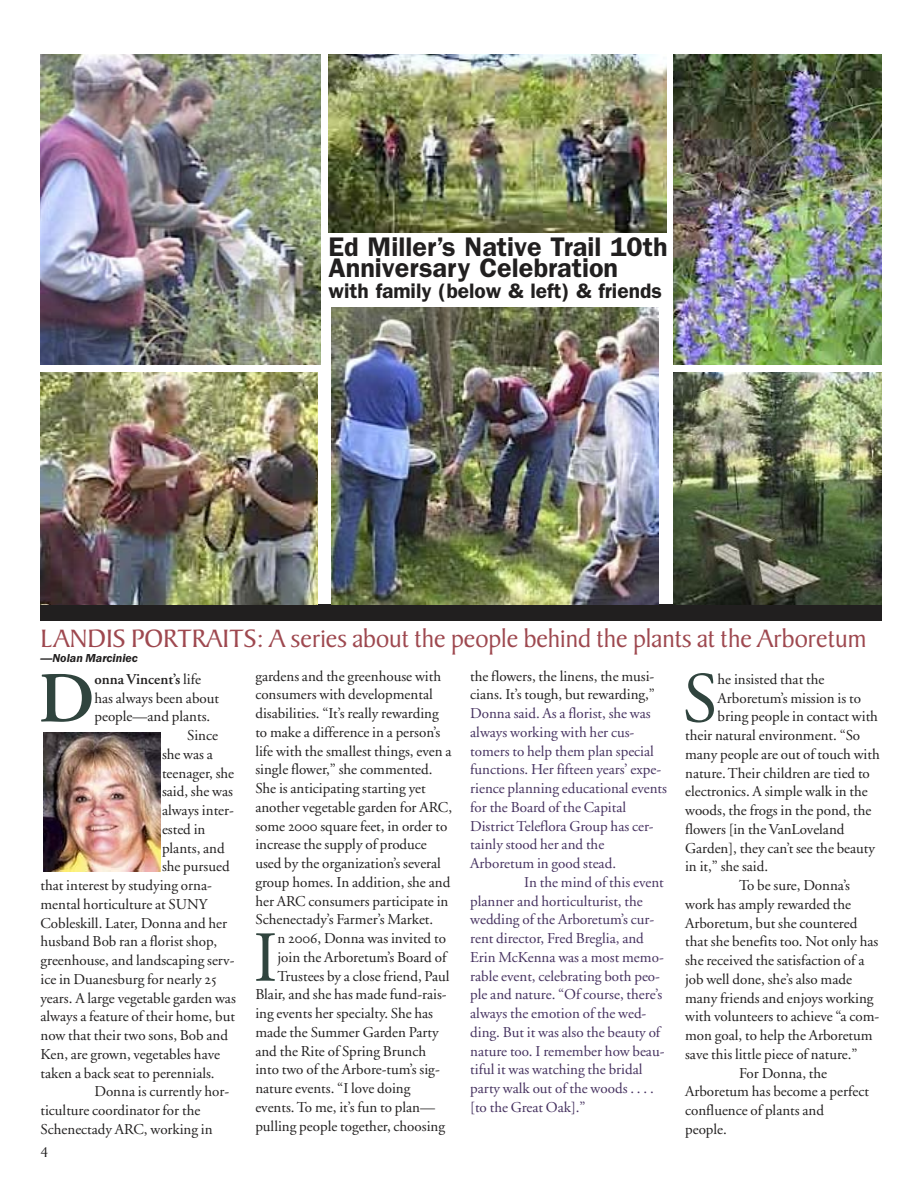
<style>
.page{position:relative;width:918px;height:1188px;background:#fff}
.page>*{position:absolute;margin:0;border:0;box-sizing:border-box;transform-origin:0 0}
.t1{font:71.55px "Adobe Garamond";color:#30443e}
.t2{font:600 71.55px "Adobe Garamond";color:#30443e}
.t3{font:27px "Baker Signet BT";color:#9e484f}
.t4{font:600 27px/21px "Franklin Gothic";color:#211f1f}
.t5{font:600 21px "Franklin Gothic";color:#211f1f}
.t6{font:15px/18.8px "Adobe Garamond";color:#211f1f}
.t7{font:15px/18.8px "Adobe Garamond";color:#45315f}
.t8{font:600 15px "Adobe Garamond";color:#211f1f}
.t9{font:15px "Baker Signet BT";color:#211f1f}
.t10{font:italic 600 12px "Franklin Gothic";color:#211f1f}
.s1{font-weight:400}
.s2{font-family:"Adobe Garamond Exp"}
</style>
<div class="page">
<div style="left:40px;top:604px;width:842px;height:17px;background:#211f1f"></div>
<img style="left:673px;top:372px;width:209px;height:232px">
<img style="left:329px;top:54px;width:337px;height:178px">
<img style="left:41px;top:372px;width:277px;height:232px">
<img style="left:40px;top:54px;width:281px;height:310px">
<img style="left:674px;top:54px;width:208px;height:310px">
<img style="left:332px;top:308px;width:326px;height:297px">
<div style="left:40px;top:732px;width:120px;height:140px;background:linear-gradient(to bottom,#fff,#fff)"></div>
<img style="left:44px;top:732px;width:116px;height:139px">
<h2 class="t4" style="left:328px;top:238px;width:341px">Ed Miller’s Native Trail 10th<br>Anniversary Celebration</h2>
<h3 class="t5" style="left:328px;top:283px;width:335px">with family (below &amp; left) &amp; friends</h3>
<h2 class="t3" style="left:40px;top:628px;width:827px">LANDIS PORTRAITS: A series about the people behind the plants at the Arboretum</h2>
<p class="t10" style="left:40px;top:654px;width:99px">—Nolan Marciniec</p>
<h1 class="t2" style="left:39px;top:670px;width:58px">D</h1>
<p class="t8" style="left:94px;top:673px;width:108px">onna Vincent’s <span class="s1">life</span></p>
<p class="t6" style="left:94px;top:690px;width:126px">has always been about</p>
<p class="t6" style="left:94px;top:709px;width:117px">peopl e—and plants.</p>
<p class="t6" style="left:187px;top:727px;width:32px">Since</p>
<p class="t6" style="left:162px;top:746px;width:52px">she was a</p>
<p class="t6" style="left:162px;top:765px;width:74px">teenager, she</p>
<p class="t6" style="left:162px;top:784px;width:73px">said, she was</p>
<p class="t6" style="left:162px;top:802px;width:73px">always inter-</p>
<p class="t6" style="left:162px;top:821px;width:45px">ested in</p>
<p class="t6" style="left:162px;top:840px;width:64px">plants, and</p>
<p class="t6" style="left:162px;top:859px;width:69px">she pursued</p>
<p class="t6" style="left:40px;top:877px;width:173px">that interest by studying orna-</p>
<p class="t6" style="left:40px;top:896px;width:168px">mental horticulture at SUNY</p>
<p class="t6" style="left:40px;top:915px;width:188px">Cobleskill. Later, Donna and her</p>
<p class="t6" style="left:40px;top:934px;width:178px">husband Bob ran a florist shop,</p>
<p class="t6" style="left:40px;top:952px;width:195px">greenhouse, and landscaping serv-</p>
<p class="t6" style="left:40px;top:971px;width:178px">ice in Duanesburg for nearly <span class="s2">25</span></p>
<p class="t6" style="left:40px;top:990px;width:197px">years. A large vegetable garden was</p>
<p class="t6" style="left:40px;top:1009px;width:196px">always a feature of their home, but</p>
<p class="t6" style="left:40px;top:1027px;width:189px">now that their two sons, Bob and</p>
<p class="t6" style="left:40px;top:1046px;width:181px">Ken, are grown, vegetables have</p>
<p class="t6" style="left:40px;top:1065px;width:176px">taken a back seat to perennials.</p>
<p class="t6" style="left:94px;top:1084px;width:136px">Donna is currently hor-</p>
<p class="t6" style="left:40px;top:1102px;width:161px">ticulture coordinator for the</p>
<p class="t6" style="left:40px;top:1121px;width:174px">Schenectady ARC, working in</p>
<p class="t9" style="left:40px;top:1146px;width:9px">4</p>
<p class="t6" style="left:255px;top:668px;width:198px">gardens and the greenhouse with consumers with developmental disabilities. “It’s really rewarding to make a difference in a person’s life with the smallest things, even a single flower,” she commented.<br>She is anticipating starting yet another vegetable garden for ARC, some <span class="s2">2000</span> square feet, in order to increase the supply of produce used by the organization’s several group homes. In addition, she and her ARC consumers participate in Schenectady’s Farmer’s Market.</p>
<h1 class="t1" style="left:253px;top:929px;width:26px">I</h1>
<p class="t6" style="left:278px;top:930px;width:170px">n <span class="s2">2006</span>, Donna was invited to</p>
<p class="t6" style="left:278px;top:949px;width:170px">join the Arboretum’s Board of</p>
<p class="t6" style="left:278px;top:968px;width:174px">Trustees by a close friend, Paul</p>
<p class="t6" style="left:255px;top:987px;width:193px">Blair, and she has made fund-rais-</p>
<p class="t6" style="left:255px;top:1005px;width:179px">ing events her specialty. She has</p>
<p class="t6" style="left:255px;top:1024px;width:185px">made the Summer Garden Party</p>
<p class="t6" style="left:255px;top:1043px;width:172px">and the Rite of Spring Brunch</p>
<p class="t6" style="left:255px;top:1062px;width:186px">into two of the Arbore-tum’s sig-</p>
<p class="t6" style="left:255px;top:1080px;width:157px">nature events. “I love doing</p>
<p class="t6" style="left:255px;top:1099px;width:181px">events. To me, it’s fun to plan—</p>
<p class="t6" style="left:255px;top:1118px;width:191px">pulling people together, choosing</p>
<p class="t6" style="left:470px;top:668px;width:186px">the flowers, the linens, the musi&shy;cians. It’s tough, but rewarding,”</p>
<p class="t7" style="left:470px;top:705px;width:198px">Donna said. As a florist, she was always working with her cus&shy;tomers to help them plan special functions. Her fifteen years’ expe&shy;rience planning educational events for the Board of the Capital<br>District Teleflora Group has cer&shy;tainly stood her and the<br>Arboretum in good stead.</p>
<p class="t7" style="left:470px;top:874px;width:196px;text-indent:54px">In the mind of this event planner and horticulturist, the wedding of the Arboretum’s cur&shy;rent director, Fred Breglia, and<br>Erin McKenna was a most memo&shy;rable event, celebrating both peo&shy;ple and nature. “Of course, there’s always the emotion of the wed&shy;ding. But it was also the beauty of nature too. I remember how beau&shy;tiful it was watching the bridal party walk out of the woods . . . . [to the Great Oak].”</p>
<h1 class="t1" style="left:683px;top:670px;width:36px">S</h1>
<p class="t6" style="left:718px;top:671px;width:108px">he insisted that the</p>
<p class="t6" style="left:718px;top:690px;width:145px">Arboretum’s mission is to</p>
<p class="t6" style="left:718px;top:709px;width:162px">bring people in contact with</p>
<p class="t6" style="left:685px;top:727px;width:177px">their natural environment. “So</p>
<p class="t6" style="left:685px;top:746px;width:196px">many people are out of touch with</p>
<p class="t6" style="left:685px;top:765px;width:186px">nature. Their children are tied to</p>
<p class="t6" style="left:685px;top:784px;width:184px">electronics. A simple walk in the</p>
<p class="t6" style="left:685px;top:802px;width:188px">woods, the frogs in the pond, the</p>
<p class="t6" style="left:685px;top:821px;width:161px">flowers [in the VanLoveland</p>
<p class="t6" style="left:685px;top:840px;width:191px">Garden], they can’t see the beauty</p>
<p class="t6" style="left:685px;top:859px;width:85px">in it,” she said.</p>
<p class="t6" style="left:739px;top:877px;width:113px">To be sure, Donna’s</p>
<p class="t6" style="left:685px;top:896px;width:167px">work has amply rewarded the</p>
<p class="t6" style="left:685px;top:915px;width:174px">Arboretum, but she countered</p>
<p class="t6" style="left:685px;top:934px;width:195px">that she benefits too. Not only has</p>
<p class="t6" style="left:685px;top:952px;width:181px">she received the satisfaction of a</p>
<p class="t6" style="left:685px;top:971px;width:168px">job well done, she’s also made</p>
<p class="t6" style="left:685px;top:990px;width:190px">many friends and enjoys working</p>
<p class="t6" style="left:685px;top:1009px;width:196px">with volunteers to achieve “a com-</p>
<p class="t6" style="left:685px;top:1027px;width:189px">mon goal, to help the Arboretum</p>
<p class="t6" style="left:685px;top:1046px;width:174px">save this little piece of nature.”</p>
<p class="t6" style="left:739px;top:1065px;width:90px">For Donna, the</p>
<p class="t6" style="left:685px;top:1084px;width:185px">Arboretum has become a perfect</p>
<p class="t6" style="left:685px;top:1102px;width:140px">confluence of plants and</p>
<p class="t6" style="left:685px;top:1121px;width:43px">people.</p>
</div>
